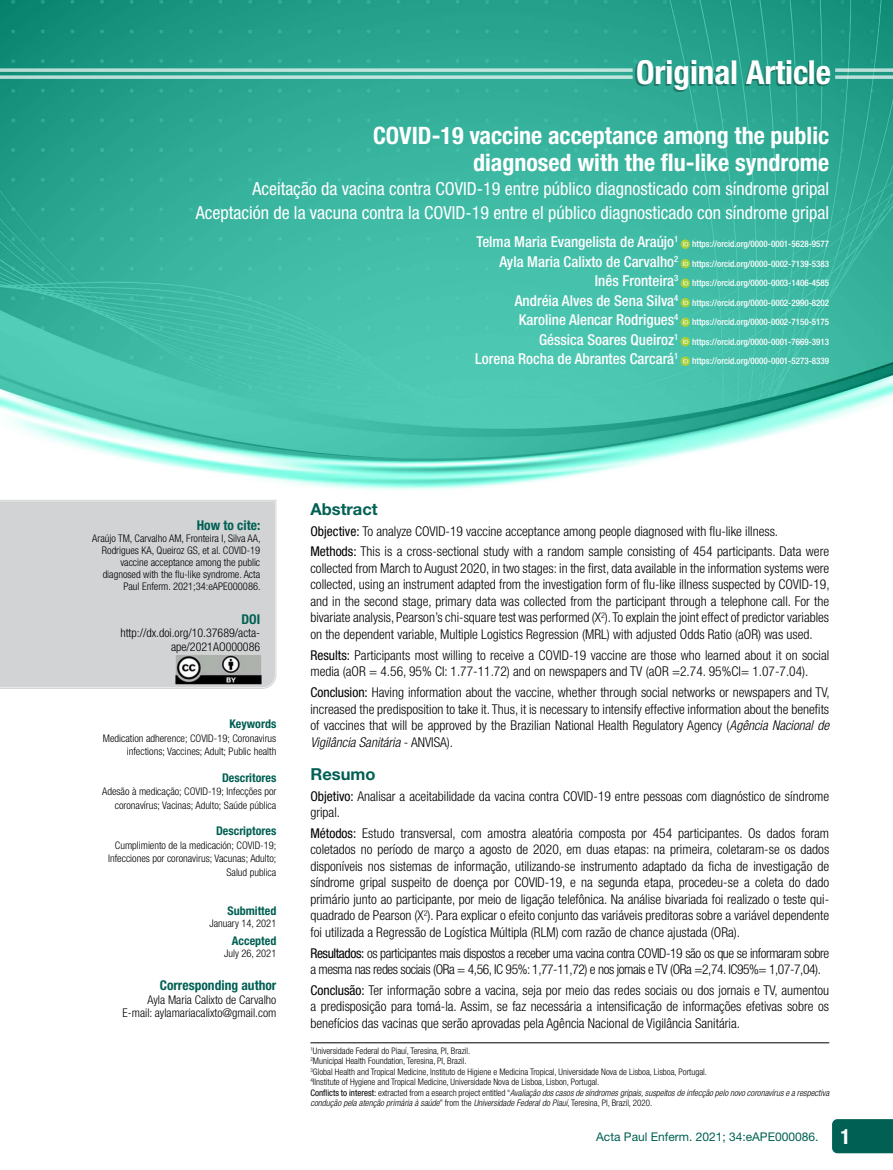
<style>
.page{position:relative;width:893px;height:1170px;background:#fff}
.page>*{position:absolute;margin:0;border:0;box-sizing:border-box;transform-origin:0 0}
.t1{font:700 condensed 33px "Helvetica Neue LT Std";color:#fff}
.t2{font:700 condensed 24px/27px "Helvetica Neue LT Std";color:#fff;text-align:right}
.t3{font:condensed 18px/24px "Helvetica Neue LT Std";color:#fff;text-align:right}
.t4{font:700 16.5px "Helvetica Neue LT Std";color:#006053}
.t5{font:500 condensed 15px "Helvetica Neue LT Std";color:#fff}
.t6{font:300 condensed 13.5px/16.5px "Helvetica Neue LT Std";color:#000;text-align:justify}
.t7{font:300 condensed 13.5px/16.5px "Helvetica Neue LT Std";letter-spacing:-.03em;color:#000}
.t8{font:700 condensed 13.5px "Helvetica Neue LT Std";color:#006053}
.t9{font:300 condensed 12px/13.5px "Helvetica Neue LT Std";color:#000;text-align:right}
.t10{font:700 condensed 12px "Helvetica Neue LT Std";color:#006053}
.t11{font:12px "Helvetica Neue LT Std";color:#006053}
.t12{font:300 condensed 10.5px/13.5px "Helvetica Neue LT Std";color:#000;text-align:right}
.t13{font:300 condensed 9px/10.5px "Helvetica Neue LT Std";color:#000}
.t14{font:500 condensed 9px "Helvetica Neue LT Std";color:#fff}
.s1{font-weight:400}
.s2{font-style:italic}
.s3{font-weight:700;font-stretch:condensed;font-size:21px;color:#fff}
</style>
<div class="page">
<div style="left:832px;top:1119px;width:61px;height:34px;background:#006053"></div>
<img style="left:0;top:0;width:893px;height:490px">
<svg style="left:835px;top:75px;width:58px;height:4px"></svg>
<svg style="left:835px;top:68px;width:58px;height:4px"></svg>
<svg style="left:0;top:500px;width:277px;height:189px"></svg>
<div style="left:0;top:501px;width:275px;height:186px;background:#d1d3d4"></div>
<svg style="left:680px;top:239px;width:10px;height:10px"></svg>
<svg style="left:683px;top:241px;width:5px;height:5px"></svg>
<svg style="left:680px;top:259px;width:10px;height:9px"></svg>
<svg style="left:683px;top:260px;width:5px;height:6px"></svg>
<svg style="left:680px;top:278px;width:10px;height:10px"></svg>
<svg style="left:683px;top:280px;width:5px;height:5px"></svg>
<svg style="left:680px;top:298px;width:10px;height:9px"></svg>
<svg style="left:683px;top:299px;width:5px;height:6px"></svg>
<svg style="left:680px;top:317px;width:10px;height:10px"></svg>
<svg style="left:683px;top:319px;width:5px;height:5px"></svg>
<svg style="left:680px;top:337px;width:10px;height:9px"></svg>
<svg style="left:683px;top:338px;width:5px;height:6px"></svg>
<svg style="left:680px;top:356px;width:10px;height:10px"></svg>
<svg style="left:683px;top:358px;width:5px;height:5px"></svg>
<hr style="left:310px;top:1042px;width:519px;height:1px;background:#000">
<img style="left:175px;top:654px;width:86px;height:31px">
<div style="left:635px;top:62px;width:193px;height:30px;background:#000;opacity:.3"></div>
<svg style="left:0;top:75px;width:633px;height:4px"></svg>
<svg style="left:0;top:68px;width:633px;height:4px"></svg>
<h1 class="t1" style="left:636px;top:52px;width:196px">Original Article</h1>
<h2 class="t2" style="left:373px;top:122px;width:458px">COVID-19 vaccine acceptance among the public diagnosed with the flu-like syndrome</h2>
<h3 class="t3" style="left:196px;top:177px;width:635px">Aceitação da vacina contra COVID-19 entre público diagnosticado com síndrome gripal<br>Aceptación de la vacuna contra la COVID-19 entre el público diagnosticado con síndrome gripal</h3>
<p class="t5" style="left:476px;top:233px;width:203px">Telma Maria Evangelista de Araújo<sup>1</sup></p>
<p class="t14" style="left:692px;top:239px;width:138px">https://orcid.org/0000-0001-5628-9577</p>
<p class="t5" style="left:499px;top:252px;width:180px">Ayla Maria Calixto de Carvalho<sup>2</sup></p>
<p class="t14" style="left:692px;top:258px;width:138px">https://orcid.org/0000-0002-7139-5383</p>
<p class="t5" style="left:595px;top:272px;width:85px">Inês Fronteira<sup>3</sup></p>
<p class="t14" style="left:692px;top:278px;width:138px">https://orcid.org/0000-0003-1406-4585</p>
<p class="t5" style="left:515px;top:291px;width:165px">Andréia Alves de Sena Silva<sup>4</sup></p>
<p class="t14" style="left:692px;top:297px;width:138px">https://orcid.org/0000-0002-2990-8202</p>
<p class="t5" style="left:519px;top:311px;width:161px">Karoline Alencar Rodrigues<sup>4</sup></p>
<p class="t14" style="left:692px;top:317px;width:138px">https://orcid.org/0000-0002-7150-5175</p>
<p class="t5" style="left:539px;top:330px;width:141px">Géssica Soares Queiroz<sup>1</sup></p>
<p class="t14" style="left:692px;top:336px;width:138px">https://orcid.org/0000-0001-7669-3913</p>
<p class="t5" style="left:475px;top:350px;width:205px">Lorena Rocha de Abrantes Carcará<sup>1</sup></p>
<p class="t14" style="left:692px;top:356px;width:138px">https://orcid.org/0000-0001-5273-8339</p>
<p class="t8" style="left:197px;top:517px;width:65px">How to cite:</p>
<p class="t12" style="left:92px;top:532px;width:170px;line-height:12px">Araújo TM, Carvalho AM, Fronteira I, Silva AA, Rodrigues KA, Queiroz GS, et al. COVID-19 vaccine acceptance among the public diagnosed with the flu-like syndrome. Acta Paul Enferm. 2021;34:eAPE000086.</p>
<p class="t8" style="left:241px;top:611px;width:20px">DOI</p>
<p class="t9" style="left:120px;top:626px;width:141px">http://dx.doi.org/10.37689/acta&shy;ape/2021AO000086</p>
<p class="t10" style="left:230px;top:716px;width:48px">Keywords</p>
<p class="t12" style="left:103px;top:731px;width:175px">Medication adherence; COVID-19; Coronavirus infections; Vaccines; Adult; Public health</p>
<p class="t10" style="left:222px;top:770px;width:56px">Descritores</p>
<p class="t12" style="left:102px;top:784px;width:176px">Adesão à medicação; COVID-19; Infecções por coronavírus; Vacinas; Adulto; Saúde pública</p>
<p class="t10" style="left:216px;top:823px;width:62px">Descriptores</p>
<p class="t12" style="left:108px;top:838px;width:170px">Cumplimiento de la medicación; COVID-19;<br>Infecciones por coronavirus; Vacunas; Adulto;<br>Salud publica</p>
<p class="t10" style="left:228px;top:903px;width:50px">Submitted</p>
<p class="t12" style="left:209px;top:916px;width:68px">January 14, 2021</p>
<p class="t10" style="left:232px;top:933px;width:46px">Accepted</p>
<p class="t12" style="left:224px;top:946px;width:54px">July 26, 2021</p>
<p class="t8" style="left:160px;top:977px;width:118px">Corresponding author</p>
<p class="t9" style="left:122px;top:992px;width:155px">Ayla Maria Calixto de Carvalho<br>E-mail: aylamariacalixto@gmail.com</p>
<p class="t4" style="left:310px;top:498px;width:69px">Abstract</p>
<p class="t6" style="left:310px;top:520px;width:520px;line-height:20.7px"><span class="s1">Objective:</span> To analyze COVID-19 vaccine acceptance among people diagnosed with flu-like illness.<br><span class="s1">Methods:</span> This is a cross-sectional study with a random sample consisting of 454 participants. Data were</p>
<p class="t6" style="left:310px;top:559px;width:521px">collected from March to August 2020, in two stages: in the first, data available in the information systems were collected, using an instrument adapted from the investigation form of flu-like illness suspected by COVID-19, and in the second stage, primary data was collected from the participant through a telephone call. For the bivariate analysis, Pearson’s chi-square test was performed (X<sup>2</sup>). To explain the joint effect of predictor variables on the dependent variable, Multiple Logistics Regression (MRL) with adjusted Odds Ratio (aOR) was used.</p>
<p class="t6" style="left:310px;top:646px;width:520px"><span class="s1">Results:</span> Participants most willing to receive a COVID-19 vaccine are those who learned about it on social media (aOR = 4.56, 95% CI: 1.77-11.72) and on newspapers and TV (aOR =2.74. 95%CI= 1.07-7.04).</p>
<p class="t6" style="left:310px;top:683px;width:521px"><span class="s1">Conclusion:</span> Having information about the vaccine, whether through social networks or newspapers and TV, increased the predisposition to take it. Thus, it is necessary to intensify effective information about the benefits of vaccines that will be approved by the Brazilian National Health Regulatory Agency (<span class="s2">Agência Nacional de Vigilância Sanitária</span> - ANVISA).</p>
<p class="t4" style="left:310px;top:763px;width:67px">Resumo</p>
<p class="t6" style="left:310px;top:787px;width:520px"><span class="s1">Objetivo:</span> Analisar a aceitabilidade da vacina contra COVID-19 entre pessoas com diagnóstico de síndrome gripal.</p>
<p class="t6" style="left:310px;top:824px;width:520px"><span class="s1">Métodos:</span> Estudo transversal, com amostra aleatória composta por 454 participantes. Os dados foram coletados no período de março a agosto de 2020, em duas etapas: na primeira, coletaram-se os dados disponíveis nos sistemas de informação, utilizando-se instrumento adaptado da ficha de investigação de síndrome gripal suspeito de doença por COVID-19, e na segunda etapa, procedeu-se a coleta do dado primário junto ao participante, por meio de ligação telefônica. Na análise bivariada foi realizado o teste qui&shy;quadrado de Pearson (X<sup>2</sup>). Para explicar o efeito conjunto das variáveis preditoras sobre a variável dependente foi utilizada a Regressão de Logística Múltipla (RLM) com razão de chance ajustada (ORa).</p>
<p class="t7" style="left:310px;top:944px;width:520px"><span class="s1">Resultados:</span> os participantes mais dispostos a receber uma vacina contra COVID-19 são os que se informaram sobre a mesma nas redes sociais (ORa = 4,56, IC 95%: 1,77-11,72) e nos jornais e TV (ORa =2,74. IC95%= 1,07-7,04).</p>
<p class="t6" style="left:310px;top:981px;width:520px"><span class="s1">Conclusão:</span> Ter informação sobre a vacina, seja por meio das redes sociais ou dos jornais e TV, aumentou a predisposição para tomá-la. Assim, se faz necessária a intensificação de informações efetivas sobre os benefícios das vacinas que serão aprovadas pela Agência Nacional de Vigilância Sanitária.</p>
<p class="t13" style="left:310px;top:1044px;width:520px"><sup>1</sup>Universidade Federal do Piauí, Teresina, PI, Brazil.<br><sup>2</sup>Municipal Health Foundation, Teresina, PI, Brazil.<br><sup>3</sup>Global Health and Tropical Medicine, Instituto de Higiene e Medicina Tropical, Universidade Nova de Lisboa, Lisboa, Portugal.<br><sup>4</sup>IInstitute of Hygiene and Tropical Medicine, Universidade Nova de Lisboa, Lisbon, Portugal.<br><span class="s1">Conflicts to interest:</span> extracted from a esearch project entitled “<span class="s2">Avaliação dos casos de síndromes gripais, suspeitos de infecção pelo novo coronavírus e a respectiva condução pela atenção primária à saúde</span>” from the <span class="s2">Universidade Federal do Piauí</span>, Teresina, PI, Brazil, 2020.</p>
<p class="t11" style="left:596px;top:1129px;width:256px">Acta Paul Enferm. 2021; 34:eAPE000086. <span class="s3">1</span></p>
</div>
